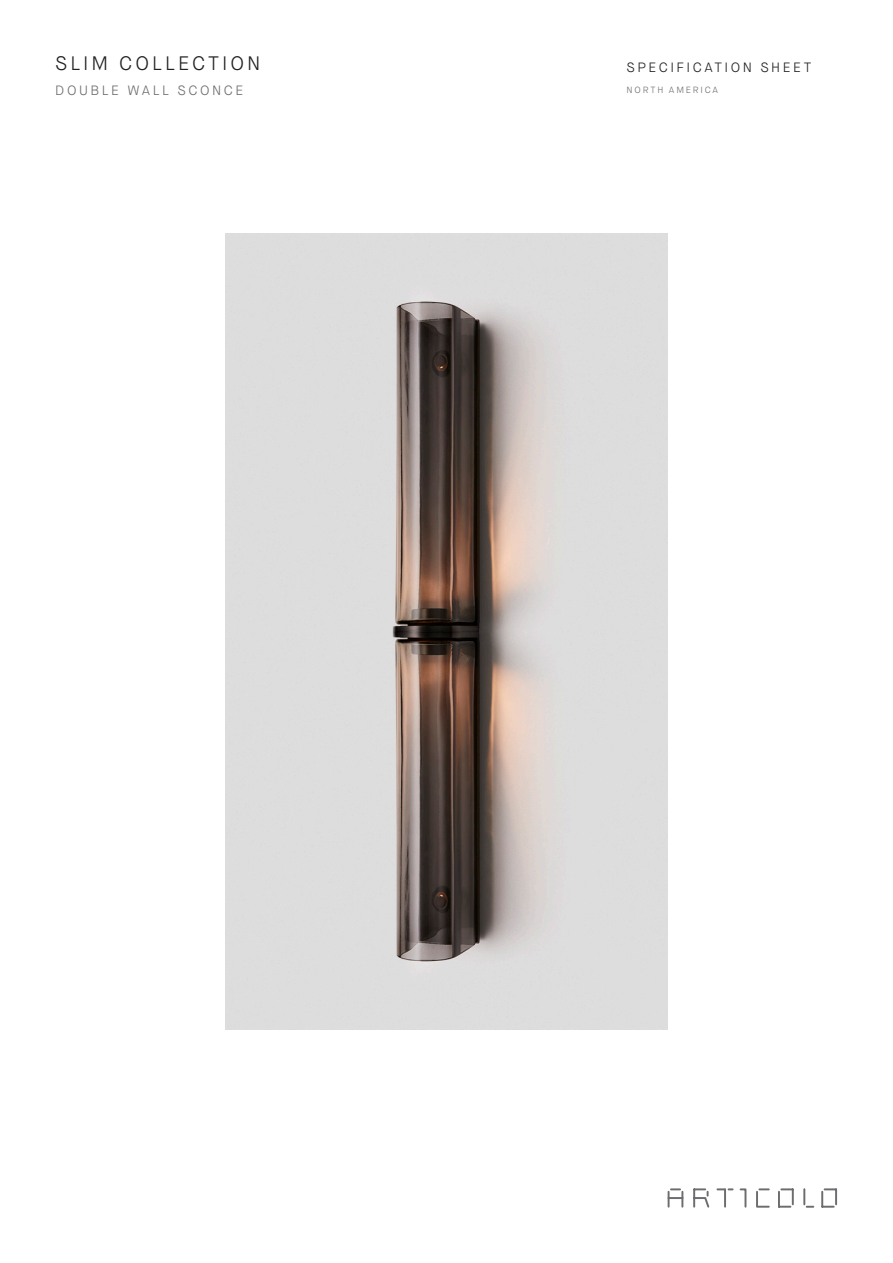
<style>
.page{position:relative;width:893px;height:1263px;background:#fff}
.page>*{position:absolute;margin:0;border:0;box-sizing:border-box;transform-origin:0 0}
.t1{font:300 19.5px "Maison Neue";letter-spacing:.15em;color:#231f20}
.t2{font:300 13.5px "Maison Neue";letter-spacing:.185em;color:#231f20}
.t3{font:300 13.5px "Maison Neue";letter-spacing:.19em;color:#6c6d70}
.t4{font:300 9px "Maison Neue";letter-spacing:.205em;color:#6c6d70}
</style>
<div class="page">
<img style="left:225px;top:233px;width:443px;height:796px">
<svg style="left:667px;top:1188px;width:171px;height:20px"></svg>
<p class="t1" style="left:55px;top:51px;width:207px">SLIM COLLECTION</p>
<p class="t3" style="left:55px;top:82px;width:190px">DOUBLE WALL SCONCE</p>
<p class="t2" style="left:627px;top:59px;width:186px">SPECIFICATION SHEET</p>
<p class="t4" style="left:627px;top:84px;width:93px">NORTH AMERICA</p>
</div>
